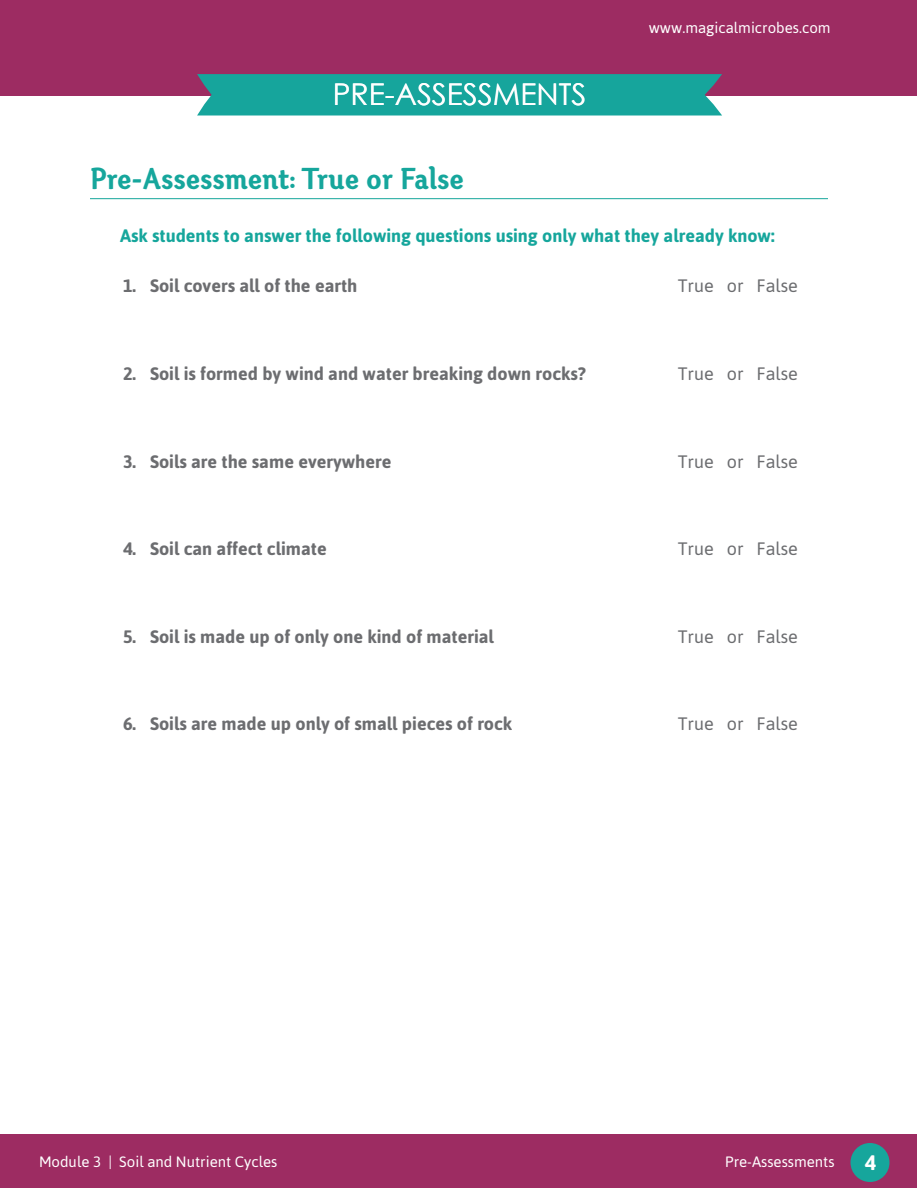
<style>
.page{position:relative;width:918px;height:1188px;background:#fff}
.page>*{position:absolute;margin:0;border:0;box-sizing:border-box;transform-origin:0 0}
.t1{font:31.5px "Otari Bold Limited";color:#16a69c}
.t2{font:30px "Century Gothic";color:#fff}
.t3{font:700 21px "Asap";color:#fff}
.t4{font:700 18px "Asap";color:#6c6d70}
.t5{font:700 18px "Asap";color:#16a69c}
.t6{font:18px "Asap";color:#6c6d70}
.t7{font:15px "Asap";color:#fff}
</style>
<div class="page">
<div style="left:1px;top:1px;width:916px;height:94px;background:#9d2c62"></div>
<svg style="left:197px;top:74px;width:525px;height:42px"></svg>
<div style="left:1px;top:1134px;width:916px;height:54px;background:#9d2c62"></div>
<div style="left:850px;top:1143px;width:40px;height:39px;background:#16a69c;border-radius:50%"></div>
<hr style="left:90px;top:198px;width:738px;height:1px;background:#16a69c">
<h2 class="t2" style="left:333px;top:76px;width:100px">PRE-ASSESS</h2>
<h2 class="t2" style="left:493px;top:76px;width:44px">MENTS</h2>
<h2 class="t2" style="left:417px;top:76px;width:16px">SSS</h2>
<p class="t7" style="left:649px;top:19px;width:183px">www.magicalmicrobes.com</p>
<h1 class="t1" style="left:90px;top:159px;width:375px">Pre-Assessment: True or False</h1>
<p class="t5" style="left:120px;top:225px;width:656px">Ask students to answer the following questions using only what they already know:</p>
<p class="t4" style="left:123px;top:276px;width:236px">1. Soil covers all of the earth</p>
<p class="t6" style="left:678px;top:276px;width:122px">True or False</p>
<p class="t4" style="left:123px;top:363px;width:464px">2. Soil is formed by wind and water breaking down rocks?</p>
<p class="t6" style="left:678px;top:363px;width:122px">True or False</p>
<p class="t4" style="left:123px;top:451px;width:270px">3. Soils are the same everywhere</p>
<p class="t6" style="left:678px;top:451px;width:122px">True or False</p>
<p class="t4" style="left:123px;top:538px;width:205px">4. Soil can affect climate</p>
<p class="t6" style="left:678px;top:538px;width:122px">True or False</p>
<p class="t4" style="left:123px;top:626px;width:372px">5. Soil is made up of only one kind of material</p>
<p class="t6" style="left:678px;top:626px;width:122px">True or False</p>
<p class="t4" style="left:123px;top:714px;width:391px">6. Soils are made up only of small pieces of rock</p>
<p class="t6" style="left:678px;top:714px;width:122px">True or False</p>
<p class="t7" style="left:39px;top:1153px;width:240px">Module 3 | Soil and Nutrient Cycles</p>
<p class="t7" style="left:725px;top:1153px;width:111px">Pre-Assessments</p>
<p class="t3" style="left:865px;top:1150px;width:13px">4</p>
</div>
